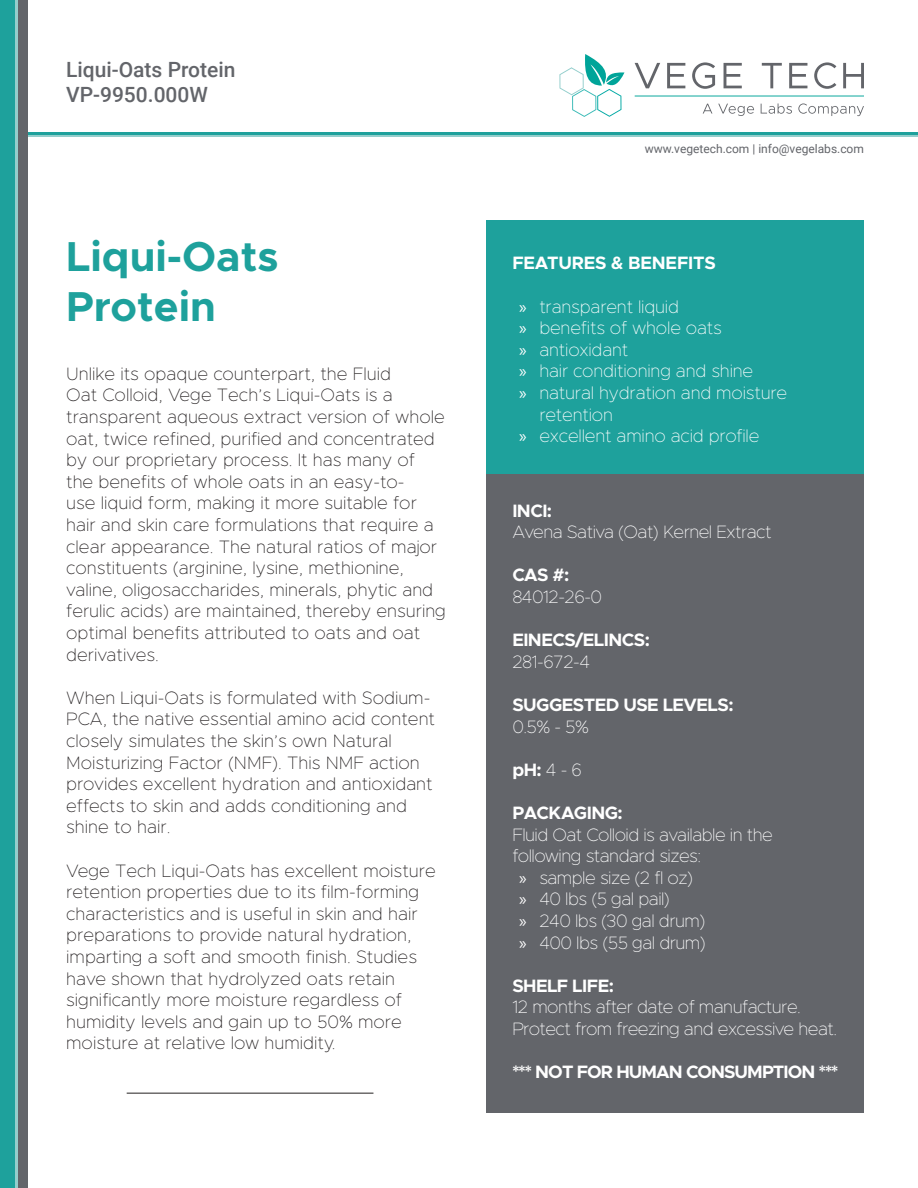
<style>
.page{position:relative;width:918px;height:1188px;background:#fff}
.page>*{position:absolute;margin:0;border:0;box-sizing:border-box;transform-origin:0 0}
.t1{font:700 42px/50.4px "Metropolis";color:#1ea19c}
.t2{font:500 21px/25.2px "Roboto";color:#63656a}
.t3{font:100 18px/21.6px "Metropolis";color:#231f20}
.t4{font:100 18px/21.6px "Metropolis";letter-spacing:-.03em;color:#fff}
.t5{font:100 18px/21.6px "Metropolis";letter-spacing:-.01em;color:#fff}
.t6{font:700 18px "Metropolis";letter-spacing:-.03em;color:#fff}
.t7{font:700 18px "Metropolis";letter-spacing:-.05em;color:#fff}
.t8{font:700 18px "Metropolis";letter-spacing:-.01em;color:#fff}
.t9{font:12px "Roboto";color:#63656a}
.s1{font-family:"Myriad Pro";font-weight:400}
.s2{font-weight:100}
</style>
<div class="page">
<svg style="left:635px;top:63px;width:25px;height:25px"></svg>
<svg style="left:667px;top:63px;width:18px;height:25px"></svg>
<svg style="left:692px;top:62px;width:23px;height:27px"></svg>
<svg style="left:724px;top:63px;width:18px;height:25px"></svg>
<svg style="left:762px;top:63px;width:20px;height:25px"></svg>
<svg style="left:789px;top:63px;width:18px;height:25px"></svg>
<svg style="left:814px;top:62px;width:22px;height:27px"></svg>
<svg style="left:843px;top:63px;width:21px;height:25px"></svg>
<svg style="left:703px;top:104px;width:9px;height:10px"></svg>
<svg style="left:718px;top:104px;width:36px;height:12px"></svg>
<svg style="left:761px;top:103px;width:31px;height:11px"></svg>
<svg style="left:798px;top:103px;width:66px;height:13px"></svg>
<svg style="left:559px;top:54px;width:65px;height:63px"></svg>
<hr style="left:635px;top:96px;width:229px;height:1px;background:#00a499">
<div style="left:0;top:0;width:15px;height:1188px;background:#1ea19c"></div>
<svg style="left:15px;top:0;width:4px;height:1188px;background:#87b3b3"></svg>
<div style="left:19px;top:0;width:9px;height:1188px;background:#63656a"></div>
<hr style="left:28px;top:134px;width:890px;height:2px;background:#93cecc">
<hr style="left:28px;top:132px;width:890px;height:2px;background:#1ea19c">
<div style="left:486px;top:220px;width:378px;height:254px;background:#1ea19c"></div>
<div style="left:486px;top:474px;width:378px;height:638px;background:#63656a"></div>
<hr style="left:127px;top:1093px;width:246px;height:1px;background:#231f20">
<p class="t2" style="left:66px;top:56px;width:171px">Liqui-Oats Protein<br>VP-9950.000W</p>
<p class="t1" style="left:66px;top:231px;width:214px">Liqui-Oats<br>Protein</p>
<p class="t3" style="left:66px;top:363px;width:381px">Unlike its opaque counterpart, the Fluid<br>Oat Colloid, Vege Tech’s Liqui-Oats is a transparent aqueous extract version of whole oat, twice refined, purified and concentrated by our proprietary process. It has many of the benefits of whole oats in an easy-to-<br>use liquid form, making it more suitable for hair and skin care formulations that require a clear appearance. The natural ratios of major constituents (arginine, lysine, methionine, valine, oligosaccharides, minerals, phytic and ferulic acids) are maintained, thereby ensuring optimal benefits attributed to oats and oat derivatives.</p>
<p class="t3" style="left:66px;top:687px;width:370px">When Liqui-Oats is formulated with Sodium-PCA, the native essential amino acid content closely simulates the skin’s own Natural Moisturizing Factor (NMF). This NMF action provides excellent hydration and antioxidant effects to skin and adds conditioning and shine to hair.</p>
<p class="t3" style="left:66px;top:860px;width:371px">Vege Tech Liqui-Oats has excellent moisture retention properties due to its film-forming characteristics and is useful in skin and hair preparations to provide natural hydration, imparting a soft and smooth finish. Studies have shown that hydrolyzed oats retain significantly more moisture regardless of humidity levels and gain up to 50% more moisture at relative low humidity.</p>
<p class="t9" style="left:645px;top:140px;width:221px">www.vegetech.com | info@vegelabs.com</p>
<p class="t8" style="left:512px;top:252px;width:205px">FEATURES &amp; BENEFITS</p>
<p class="t5" style="left:519px;top:295px;width:162px"><span class="s1">»</span> transparent liquid</p>
<p class="t5" style="left:519px;top:317px;width:204px"><span class="s1">»</span> benefits of whole oats</p>
<p class="t5" style="left:519px;top:339px;width:111px"><span class="s1">»</span> antioxidant</p>
<p class="t5" style="left:519px;top:360px;width:236px"><span class="s1">»</span> hair conditioning and shine</p>
<p class="t5" style="left:539px;top:382px;width:249px;text-indent:-20px"><span class="s1">»</span> natural hydration and moisture retention</p>
<p class="t5" style="left:519px;top:425px;width:242px"><span class="s1">»</span> excellent amino acid profile</p>
<p class="t6" style="left:512px;top:499px;width:41px">INCI:</p>
<p class="t4" style="left:512px;top:521px;width:261px">Avena Sativa (Oat) Kernel Extract</p>
<p class="t6" style="left:512px;top:564px;width:59px">CAS #:</p>
<p class="t4" style="left:512px;top:586px;width:91px">84012-26-0</p>
<p class="t6" style="left:512px;top:629px;width:139px">EINECS/ELINCS:</p>
<p class="t4" style="left:512px;top:651px;width:79px">281-672-4</p>
<p class="t6" style="left:512px;top:693px;width:223px">SUGGESTED USE LEVELS:</p>
<p class="t4" style="left:512px;top:716px;width:78px">0.5% - 5%</p>
<p class="t6" style="left:512px;top:758px;width:71px">pH: <span class="s2">4 - 6</span></p>
<p class="t6" style="left:512px;top:801px;width:112px">PACKAGING:</p>
<p class="t4" style="left:512px;top:824px;width:262px">Fluid Oat Colloid is available in the following standard sizes:</p>
<p class="t4" style="left:519px;top:867px;width:176px"><span class="s1">»</span> sample size (2 fl oz)</p>
<p class="t4" style="left:519px;top:888px;width:152px"><span class="s1">»</span> 40 lbs (5 gal pail)</p>
<p class="t4" style="left:519px;top:910px;width:188px"><span class="s1">»</span> 240 lbs (30 gal drum)</p>
<p class="t4" style="left:519px;top:932px;width:188px"><span class="s1">»</span> 400 lbs (55 gal drum)</p>
<p class="t6" style="left:512px;top:974px;width:103px">SHELF LIFE:</p>
<p class="t4" style="left:512px;top:996px;width:326px">12 months after date of manufacture.<br>Protect from freezing and excessive heat.</p>
<p class="t7" style="left:512px;top:1061px;width:328px">*** NOT FOR HUMAN CONSUMPTION ***</p>
</div>
